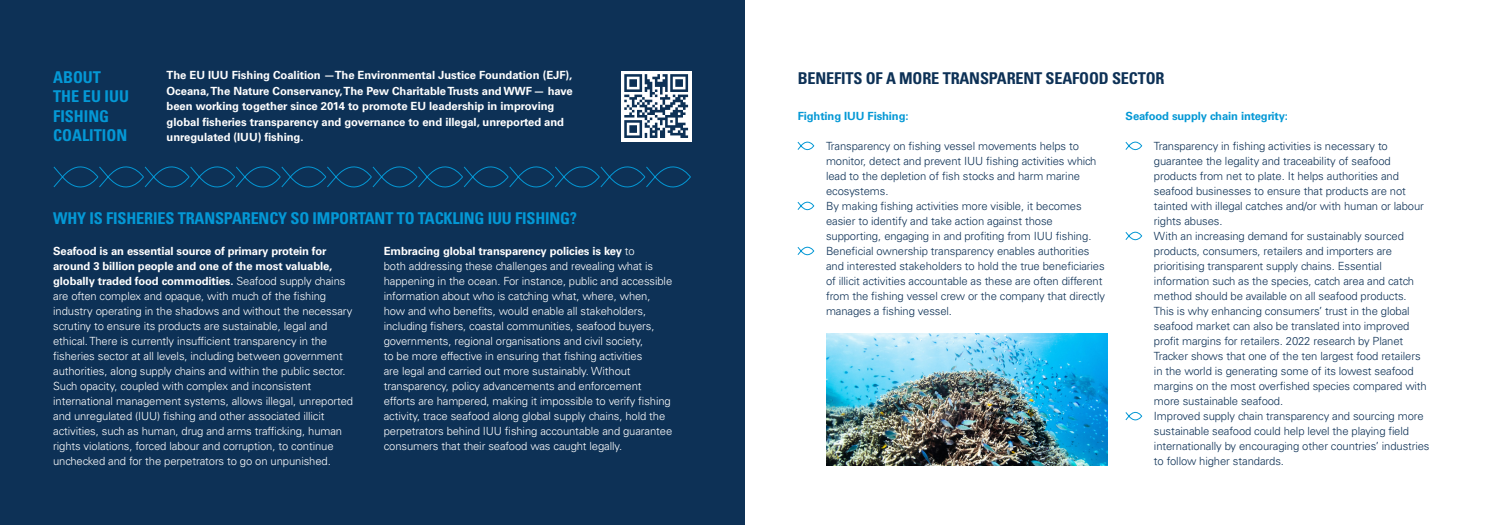
<style>
.page{position:relative;width:1489px;height:525px;background:#fff}
.page>*{position:absolute;margin:0;border:0;box-sizing:border-box;transform-origin:0 0}
.t1{font:700 condensed 16.25px/19.5px "Univers LT Std";letter-spacing:-.01em;color:#0498d5}
.t2{font:700 condensed 16.25px "Univers LT Std";letter-spacing:-.01em;color:#0d3156}
.t3{font:300 11.25px/15px "Univers LT Std";letter-spacing:-.01em;color:#0d3156}
.t4{font:300 11.25px/15px "Univers LT Std";letter-spacing:-.01em;color:#fff}
.t5{font:700 11.25px/15.5px "Univers LT Std";letter-spacing:-.005em;color:#fff}
.t6{font:700 11.25px "Univers LT Std";letter-spacing:-.01em;color:#0498d5}
.s1{font-weight:700}
</style>
<div class="page">
<div style="left:0;top:0;width:744px;height:524px;background:#0d3156"></div>
<div style="left:621px;top:71px;width:70px;height:70px;background:#fff"></div>
<svg style="left:624px;top:74px;width:64px;height:64px"></svg>
<svg style="left:53px;top:166px;width:638px;height:22px"></svg>
<svg style="left:797px;top:141px;width:17px;height:10px"></svg>
<svg style="left:797px;top:201px;width:17px;height:10px"></svg>
<svg style="left:797px;top:246px;width:17px;height:10px"></svg>
<svg style="left:1125px;top:141px;width:17px;height:10px"></svg>
<svg style="left:1125px;top:231px;width:17px;height:10px"></svg>
<svg style="left:1125px;top:411px;width:17px;height:10px"></svg>
<img style="left:826px;top:334px;width:281px;height:131px">
<p class="t1" style="left:53px;top:67px;width:77px">ABOUT<br>THE EU IUU<br>FISHING<br>COALITION</p>
<p class="t5" style="left:167px;top:67px;width:407px">The EU IUU Fishing Coalition —The Environmental Justice Foundation (EJF), Oceana, The Nature Conservancy, The Pew Charitable Trusts and WWF— have been working together since 2014 to promote EU leadership in improving global fisheries transparency and governance to end illegal, unreported and unregulated (IUU) fishing.</p>
<p class="t1" style="left:53px;top:209px;width:525px">WHY IS FISHERIES TRANSPARENCY SO IMPORTANT TO TACKLING IUU FISHING?</p>
<p class="t4" style="left:53px;top:243px;width:301px"><span class="s1">Seafood is an essential source of primary protein for around 3 billion people and one of the most valuable, globally traded food commodities.</span> Seafood supply chains are often complex and opaque, with much of the fishing industry operating in the shadows and without the necessary scrutiny to ensure its products are sustainable, legal and ethical. There is currently insufficient transparency in the fisheries sector at all levels, including between government authorities, along supply chains and within the public sector.<br>Such opacity, coupled with complex and inconsistent international management systems, allows illegal, unreported and unregulated (IUU) fishing and other associated illicit activities, such as human, drug and arms trafficking, human rights violations, forced labour and corruption, to continue unchecked and for the perpetrators to go on unpunished.</p>
<p class="t4" style="left:384px;top:243px;width:290px"><span class="s1">Embracing global transparency policies is key</span> to<br>both addressing these challenges and revealing what is happening in the ocean. For instance, public and accessible information about who is catching what, where, when, how and who benefits, would enable all stakeholders, including fishers, coastal communities, seafood buyers, governments, regional organisations and civil society,<br>to be more effective in ensuring that fishing activities<br>are legal and carried out more sustainably. Without transparency, policy advancements and enforcement efforts are hampered, making it impossible to verify fishing activity, trace seafood along global supply chains, hold the perpetrators behind IUU fishing accountable and guarantee consumers that their seafood was caught legally.</p>
<p class="t2" style="left:797px;top:68px;width:368px">BENEFITS OF A MORE TRANSPARENT SEAFOOD SECTOR</p>
<p class="t6" style="left:797px;top:109px;width:112px">Fighting IUU Fishing:</p>
<p class="t3" style="left:826px;top:138px;width:272px">Transparency on fishing vessel movements helps to monitor, detect and prevent IUU fishing activities which lead to the depletion of fish stocks and harm marine ecosystems.</p>
<p class="t3" style="left:826px;top:198px;width:267px">By making fishing activities more visible, it becomes easier to identify and take action against those supporting, engaging in and profiting from IUU fishing.</p>
<p class="t3" style="left:826px;top:243px;width:280px">Beneficial ownership transparency enables authorities and interested stakeholders to hold the true beneficiaries of illicit activities accountable as these are often different from the fishing vessel crew or the company that directly manages a fishing vessel.</p>
<p class="t6" style="left:1125px;top:109px;width:164px">Seafood supply chain integrity:</p>
<p class="t3" style="left:1153px;top:138px;width:271px">Transparency in fishing activities is necessary to guarantee the legality and traceability of seafood products from net to plate. It helps authorities and seafood businesses to ensure that products are not tainted with illegal catches and/or with human or labour rights abuses.</p>
<p class="t3" style="left:1153px;top:228px;width:274px">With an increasing demand for sustainably sourced products, consumers, retailers and importers are prioritising transparent supply chains. Essential information such as the species, catch area and catch method should be available on all seafood products.<br>This is why enhancing consumers’ trust in the global seafood market can also be translated into improved profit margins for retailers. 2022 research by Planet Tracker shows that one of the ten largest food retailers in the world is generating some of its lowest seafood margins on the most overfished species compared with more sustainable seafood.</p>
<p class="t3" style="left:1153px;top:408px;width:277px">Improved supply chain transparency and sourcing more sustainable seafood could help level the playing field internationally by encouraging other countries’ industries to follow higher standards.</p>
</div>
